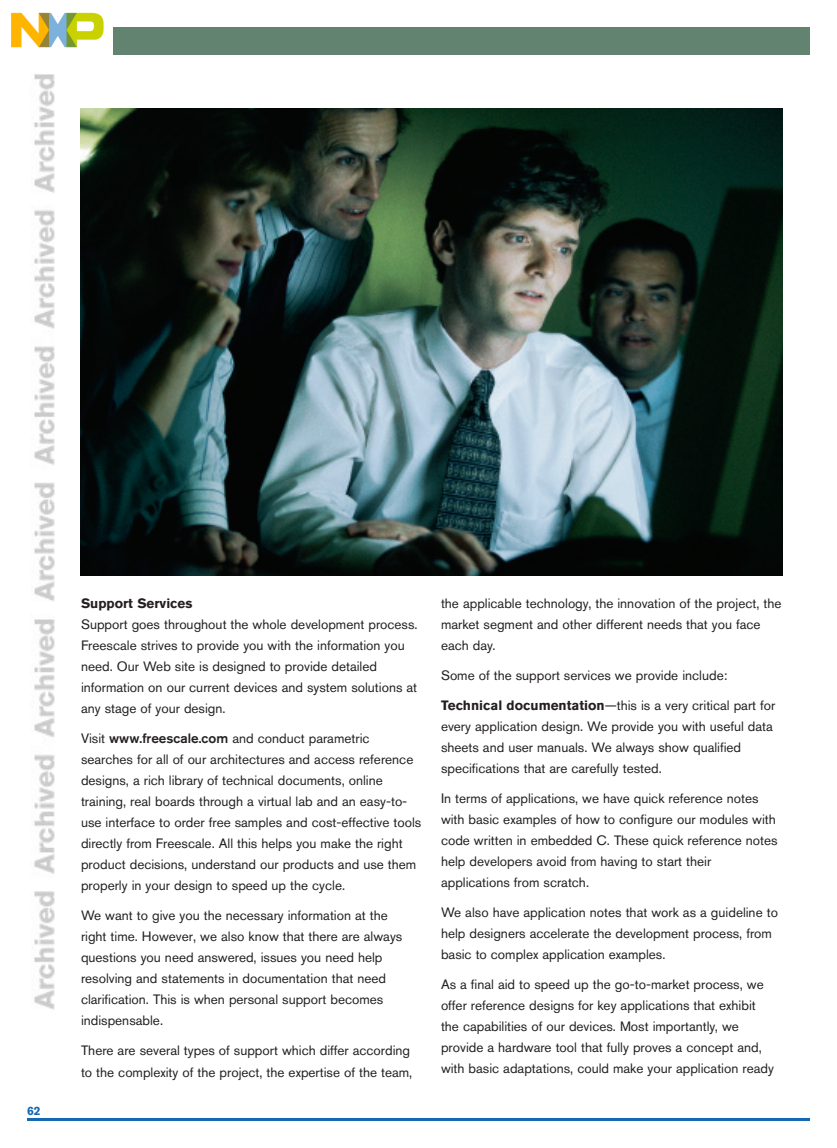
<style>
.page{position:relative;width:837px;height:1148px;background:#fff}
.page>*{position:absolute;margin:0;border:0;box-sizing:border-box;transform-origin:0 0}
.t1{font:13.5px/21px "Akzidenz Grotesk BQ";color:#231f20}
.t2{font:700 13.5px "Akzidenz Grotesk BQ";color:#231f20}
.t3{font:700 12px "Akzidenz Grotesk BQ";color:#1468b3}
.s1{font-weight:500}
.s2{font-weight:700}
</style>
<div class="page">
<img style="left:34px;top:74px;width:21px;height:936px">
<div style="left:27px;top:27px;width:783px;height:27px;background:#618370"></div>
<hr style="left:27px;top:1118px;width:783px;height:2px;background:#1468b3">
<img style="left:81px;top:108px;width:701px;height:468px">
<img style="left:11px;top:12px;width:101px;height:42px">
<p class="t3" style="left:27px;top:1106px;width:15px">62</p>
<p class="t2" style="left:81px;top:599px;width:113px">Support Services</p>
<p class="t1" style="left:81px;top:615px;width:338px">Support goes throughout the whole development process.<br>Freescale strives to provide you with the information you need. Our Web site is designed to provide detailed information on our current devices and system solutions at any stage of your design.</p>
<p class="t1" style="left:81px;top:729px;width:342px">Visit <span class="s1">www.freescale.com</span> and conduct parametric searches for all of our architectures and access reference designs, a rich library of technical documents, online training, real boards through a virtual lab and an easy-to&shy;use interface to order free samples and cost-effective tools directly from Freescale. All this helps you make the right product decisions, understand our products and use them properly in your design to speed up the cycle.</p>
<p class="t1" style="left:81px;top:906px;width:323px">We want to give you the necessary information at the right time. However, we also know that there are always questions you need answered, issues you need help resolving and statements in documentation that need clarification. This is when personal support becomes indispensable.</p>
<p class="t1" style="left:81px;top:1041px;width:333px">There are several types of support which differ according to the complexity of the project, the expertise of the team,</p>
<p class="t1" style="left:441px;top:594px;width:342px">the applicable technology, the innovation of the project, the market segment and other different needs that you face each day.</p>
<p class="t1" style="left:441px;top:666px;width:288px">Some of the support services we provide include:</p>
<p class="t1" style="left:441px;top:696px;width:336px"><span class="s2">Technical documentation</span>—this is a very critical part for every application design. We provide you with useful data sheets and user manuals. We always show qualified specifications that are carefully tested.</p>
<p class="t1" style="left:441px;top:789px;width:338px">In terms of applications, we have quick reference notes with basic examples of how to configure our modules with code written in embedded C. These quick reference notes help developers avoid from having to start their applications from scratch.</p>
<p class="t1" style="left:441px;top:903px;width:339px">We also have application notes that work as a guideline to help designers accelerate the development process, from basic to complex application examples.</p>
<p class="t1" style="left:441px;top:975px;width:335px">As a final aid to speed up the go-to-market process, we offer reference designs for key applications that exhibit the capabilities of our devices. Most importantly, we provide a hardware tool that fully proves a concept and, with basic adaptations, could make your application ready</p>
</div>
